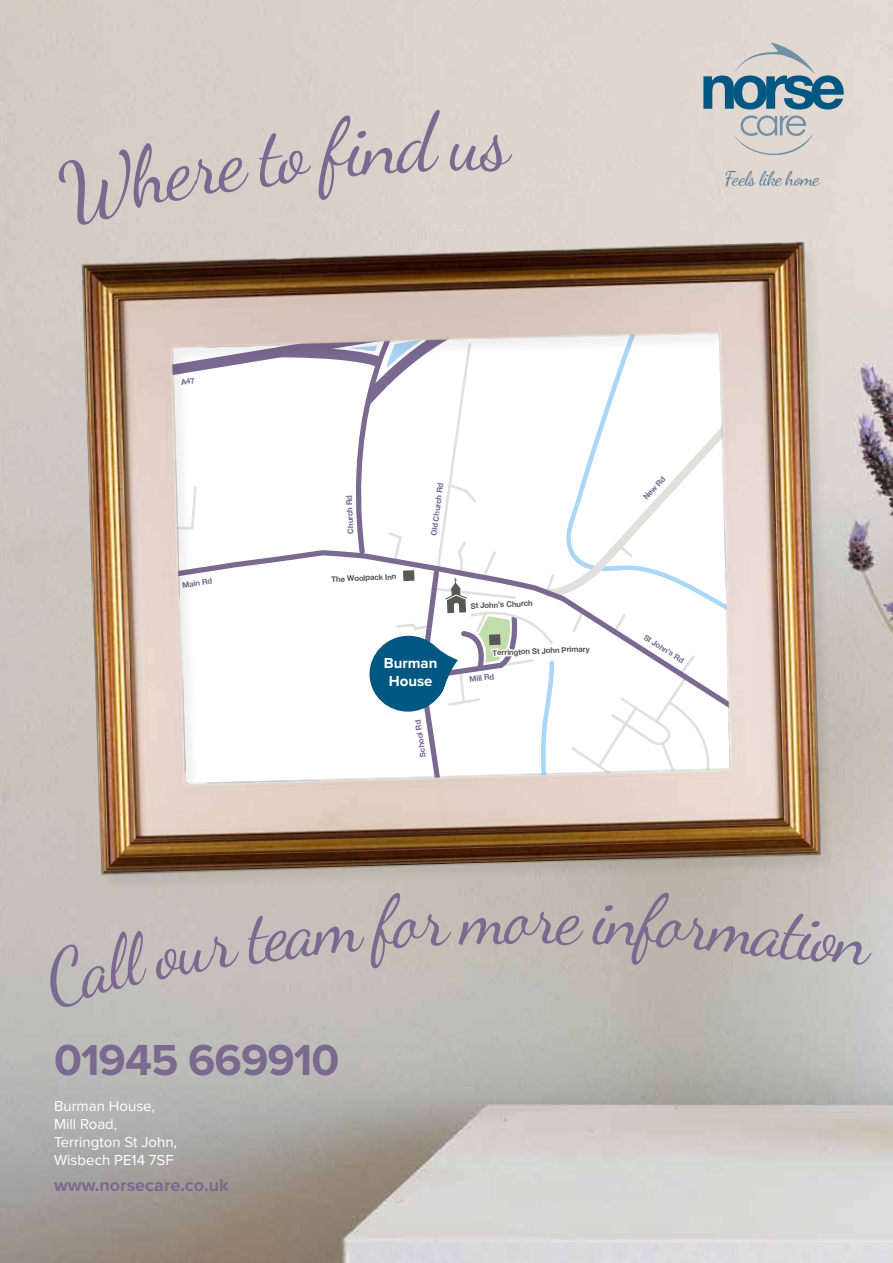
<style>
.page{position:relative;width:893px;height:1263px;background:#fff}
.page>*{position:absolute;margin:0;border:0;box-sizing:border-box;transform-origin:0 0}
.t1{font:73.5px "Dancing Script";color:#7c6990}
.t2{font:700 45px "Proxima Nova";letter-spacing:-.02em;color:#7c6990}
.t3{font:19.95px "Dancing Script";letter-spacing:-.04em;color:#5b7e95}
.t4{font:700 18px "Proxima Nova";color:#7c6990}
.t5{font:15px/18px "Proxima Nova";color:#fff}
.t6{font:700 15px/18px "Proxima Nova";color:#fff;text-align:center}
.t7{font:700 7.8px "Helvetica Neue";color:#7a6991}
.t8{font:700 7.8px "Helvetica Neue";color:#575756}
</style>
<div class="page">
<img style="left:0;top:0;width:804px;height:1263px">
<img style="left:804px;top:0;width:89px;height:1263px">
<svg style="left:703px;top:43px;width:141px;height:114px;background:#b0bcbf"></svg>
<img style="left:68px;top:206px;width:789px;height:684px">
<svg style="left:278px;top:308px;width:444px;height:544px"></svg>
<div style="left:40px;top:893px;width:412px;height:117px;background:#c5c0bb"></div>
<svg style="left:458px;top:917px;width:53px;height:28px"></svg>
<svg style="left:555px;top:915px;width:29px;height:30px"></svg>
<div style="left:592px;top:891px;width:168px;height:75px;background:#bcb8af"></div>
<svg style="left:831px;top:939px;width:41px;height:27px"></svg>
<div style="left:56px;top:110px;width:387px;height:118px;background:#d8cfc8"></div>
<div style="left:449px;top:135px;width:63px;height:37px;background:#ddd4cd"></div>
<svg style="left:181px;top:378px;width:14px;height:7px"></svg>
<h3 class="t3" style="left:724px;top:164px;width:97px">Feels like home</h3>
<p class="t7" style="left:182px;top:580px;width:32px;rotate:-8deg">Main Rd</p>
<p class="t7" style="left:346px;top:534px;width:40px;rotate:-93deg">Church Rd</p>
<p class="t8" style="left:331px;top:574px;width:67px;rotate:-2deg">The Woolpack Inn</p>
<p class="t7" style="left:429px;top:535px;width:55px;rotate:-83deg">Old Church Rd</p>
<h3 class="t6" style="left:384px;top:654px;width:55px">Burman<br>House</h3>
<p class="t7" style="left:418px;top:758px;width:39px;rotate:-98deg">School Rd</p>
<p class="t8" style="left:470px;top:601px;width:64px;rotate:-2deg">St John’s Church</p>
<p class="t8" style="left:492px;top:648px;width:99px;rotate:-2deg">Terrington St John Primary</p>
<p class="t7" style="left:469px;top:675px;width:26px;rotate:-8deg">Mill Rd</p>
<p class="t7" style="left:641px;top:495px;width:30px;rotate:-48deg">New Rd</p>
<p class="t7" style="left:647px;top:632px;width:47px;rotate:32deg">St John’s Rd</p>
<h2 class="t2" style="left:54px;top:1027px;width:287px">01945 669910</h2>
<h3 class="t5" style="left:54px;top:1097px;width:125px">Burman House,<br>Mill Road,<br>Terrington St John,<br>Wisbech PE14 7SF</h3>
<h3 class="t4" style="left:54px;top:1171px;width:176px">www.norsecare.co.uk</h3>
<h1 class="t1" style="left:505px;top:861px;width:28px">o</h1>
<h1 class="t1" style="left:760px;top:872px;width:88px;rotate:6deg">atio</h1>
</div>
